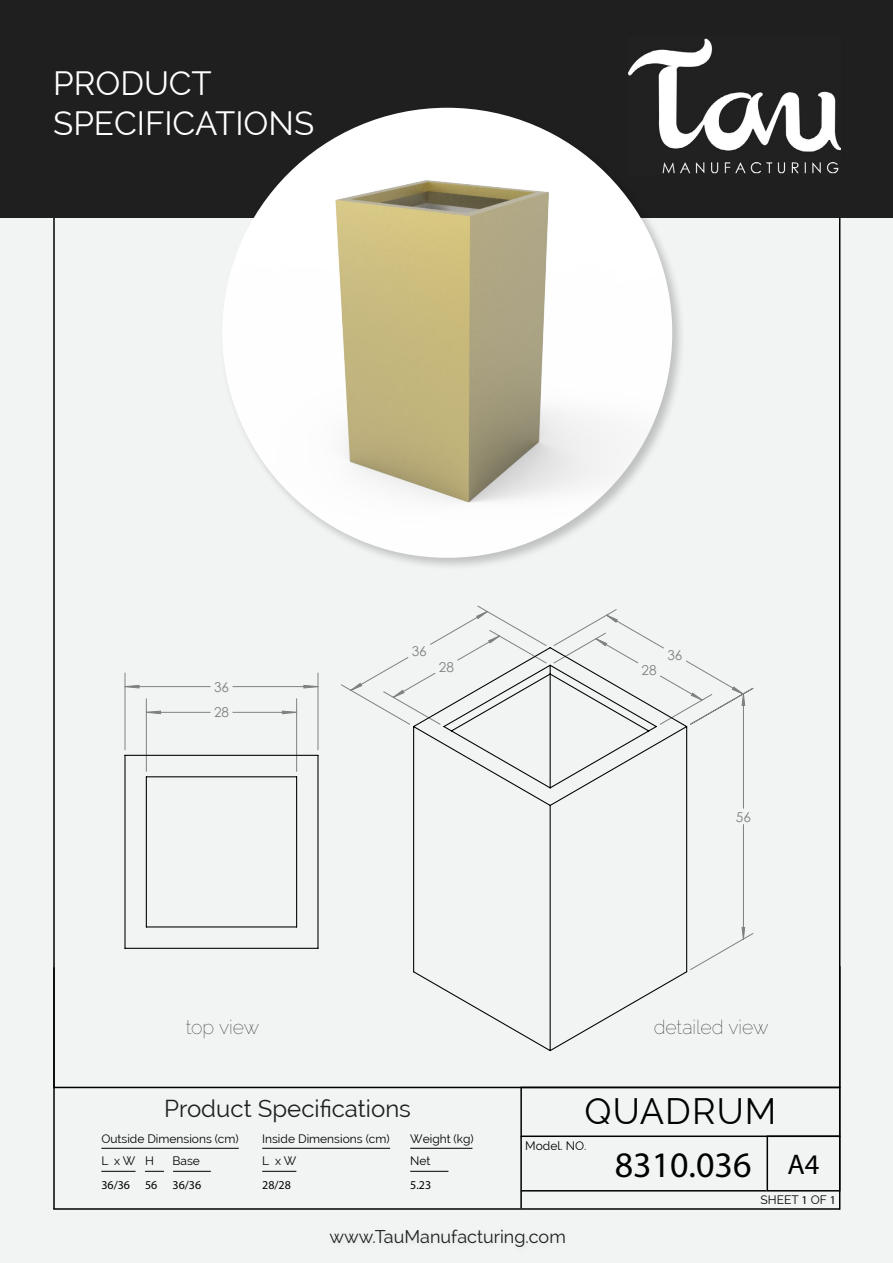
<style>
.page{position:relative;width:893px;height:1263px;background:#fff}
.page>*{position:absolute;margin:0;border:0;box-sizing:border-box;transform-origin:0 0}
.t1{font:36px "Myriad Pro";color:#000}
.t2{font:36px "Raleway";letter-spacing:.03em;color:#000}
.t3{font:33px/39.6px "Raleway";color:#fff}
.t4{font:28.5px "Myriad Pro";color:#000}
.t5{font:24px "Raleway";color:#201f20}
.t6{font:100 19.5px "Raleway";color:#201f20}
.t7{font:18px "Raleway";color:#201f20}
.t8{font:13.65px/25.8px "Century Gothic";color:#808080}
.t9{font:12px "Raleway";color:#000}
.t10{font:12px "Myriad Pro";color:#000}
.s1{font-family:"Myriad Pro"}
</style>
<div class="page">
<div style="left:0;top:217px;width:893px;height:1046px;background:#f2f4f4"></div>
<hr style="left:53px;top:1208px;width:787px;height:2px;background:#000">
<hr style="left:839px;top:966px;width:1px;height:244px;background:#000">
<hr style="left:53px;top:967px;width:2px;height:242px;background:#000">
<hr style="left:521px;top:1190px;width:245px;height:1px;background:#000">
<div style="left:0;top:0;width:893px;height:217px;background:#201f20"></div>
<hr style="left:520px;top:1136px;width:2px;height:72px;background:#000">
<div style="left:219px;top:105px;width:467px;height:466px;background:#000;opacity:.21"></div>
<img style="left:222px;top:108px;width:450px;height:450px;border-radius:225px">
<svg style="left:125px;top:611px;width:620px;height:328px"></svg>
<hr style="left:125px;top:948px;width:193px;height:1px;background:#000">
<hr style="left:124px;top:755px;width:2px;height:193px;background:#000">
<hr style="left:317px;top:755px;width:1px;height:193px;background:#000">
<hr style="left:146px;top:926px;width:151px;height:1px;background:#000">
<hr style="left:296px;top:777px;width:1px;height:150px;background:#000">
<hr style="left:125px;top:755px;width:193px;height:1px;background:#000">
<hr style="left:146px;top:776px;width:151px;height:1px;background:#000">
<hr style="left:146px;top:777px;width:1px;height:150px;background:#000">
<svg style="left:412px;top:646px;width:276px;height:406px"></svg>
<div style="left:766px;top:1135px;width:74px;height:56px;border:2px solid #000"></div>
<hr style="left:101px;top:1148px;width:138px;height:1px;background:#000">
<hr style="left:410px;top:1171px;width:38px;height:1px;background:#000">
<svg style="left:145px;top:1171px;width:19px;height:1px"></svg>
<hr style="left:262px;top:1148px;width:128px;height:1px;background:#000">
<hr style="left:410px;top:1148px;width:62px;height:1px;background:#000">
<hr style="left:101px;top:1171px;width:35px;height:1px;background:#000">
<hr style="left:262px;top:1171px;width:34px;height:1px;background:#000">
<hr style="left:173px;top:1171px;width:38px;height:1px;background:#000">
<div style="left:520px;top:1087px;width:320px;height:50px;border:1px solid #000"></div>
<img style="left:628px;top:38px;width:212px;height:136px">
<h2 class="t3" style="left:53px;top:64px;width:262px">PRODUCT<br>SPECIFICATIONS</h2>
<p class="t8" style="left:214px;top:674px;width:17px">36<br>28</p>
<p class="t8" style="left:412px;top:638px;width:17px">36</p>
<p class="t8" style="left:439px;top:654px;width:17px">28</p>
<p class="t8" style="left:642px;top:656px;width:17px">28</p>
<p class="t8" style="left:667px;top:642px;width:17px">36</p>
<p class="t8" style="left:736px;top:803px;width:17px">56</p>
<h3 class="t6" style="left:186px;top:1015px;width:75px">top view</h3>
<h3 class="t6" style="left:654px;top:1015px;width:116px">detailed view</h3>
<h3 class="t5" style="left:164px;top:1095px;width:248px">Product Specifications</h3>
<p class="t9" style="left:101px;top:1131px;width:139px">Outside Dimensions (cm)</p>
<p class="t9" style="left:262px;top:1131px;width:129px">Inside Dimensions (cm)</p>
<p class="t9" style="left:410px;top:1131px;width:65px">Weight (kg)</p>
<p class="t9" style="left:101px;top:1154px;width:54px">L x W H</p>
<p class="t9" style="left:173px;top:1154px;width:29px">αBase</p>
<p class="t9" style="left:262px;top:1154px;width:36px">L x W</p>
<p class="t9" style="left:410px;top:1154px;width:22px">Net</p>
<p class="t10" style="left:101px;top:1177px;width:57px">36/36 56</p>
<p class="t10" style="left:173px;top:1177px;width:30px">36/36</p>
<p class="t10" style="left:262px;top:1177px;width:30px">28/28</p>
<p class="t10" style="left:410px;top:1177px;width:22px">5.23</p>
<h1 class="t2" style="left:584px;top:1091px;width:193px">QUADRUM</h1>
<p class="t9" style="left:525px;top:1138px;width:63px">Model. NO.</p>
<h1 class="t1" style="left:615px;top:1143px;width:138px">8310.036</h1>
<h3 class="t4" style="left:787px;top:1147px;width:34px">A4</h3>
<p class="t9" style="left:761px;top:1193px;width:77px">SHEET <span class="s1">1</span> OF <span class="s1">1</span></p>
<h3 class="t7" style="left:329px;top:1226px;width:238px">www.TauManufacturing.com</h3>
</div>
